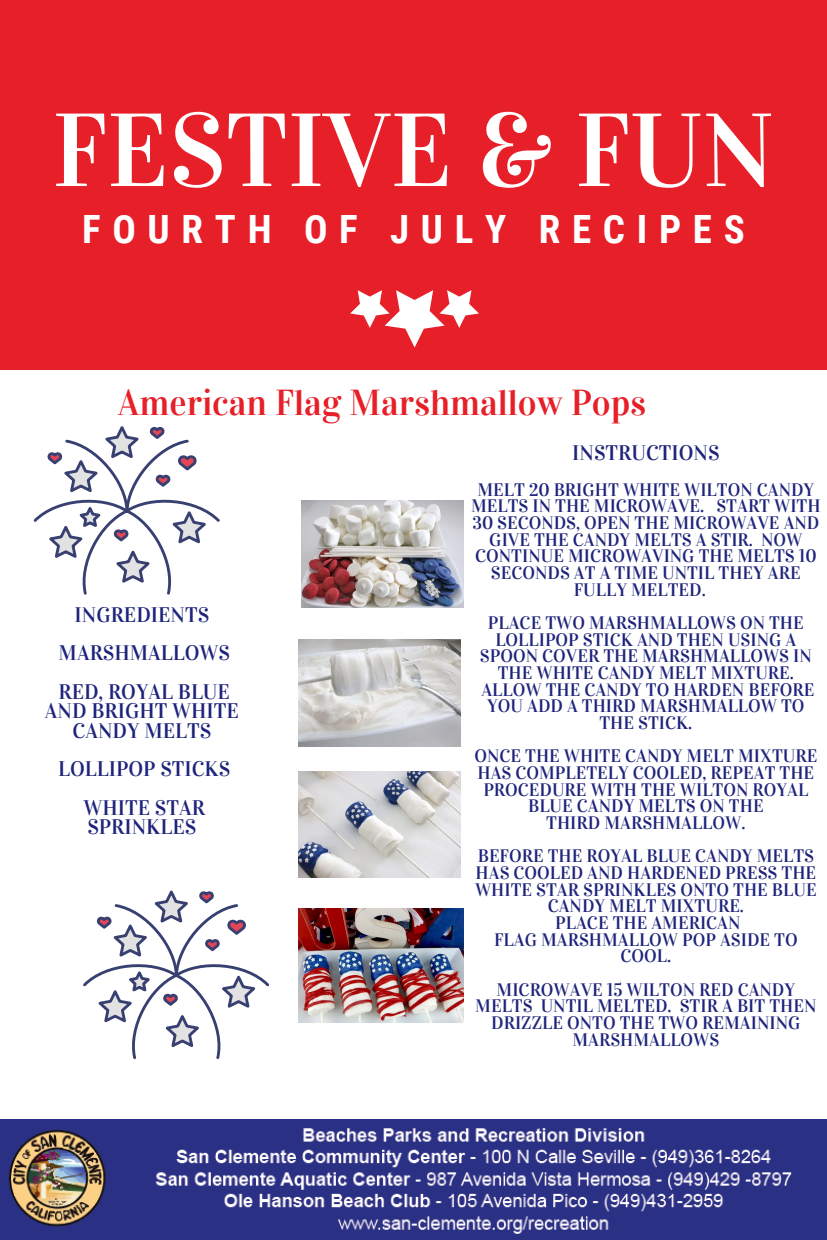
<style>
.page{position:relative;width:827px;height:1240px;background:#fff}
.page>*{position:absolute;margin:0;border:0;box-sizing:border-box;transform-origin:0 0}
.t1{font:103.95px "Vidaloka";color:#fff}
.t2{font:700 39px "Roboto Condensed";letter-spacing:.3em;color:#fff}
.t3{font:36px "Vidaloka";color:#e71f28}
.t4{font:21px/38.5px "Vidaloka";color:#1e247b;text-align:center}
.t5{font:18px/16.6px "Vidaloka";color:#1e247b;text-align:center}
</style>
<div class="page">
<div style="left:0;top:0;width:827px;height:369px;background:#e71f28"></div>
<svg style="left:350px;top:290px;width:129px;height:57px"></svg>
<img style="left:0;top:1120px;width:827px;height:120px">
<img style="left:298px;top:908px;width:165px;height:115px">
<img style="left:301px;top:500px;width:162px;height:107px">
<img style="left:298px;top:639px;width:162px;height:107px">
<img style="left:298px;top:771px;width:162px;height:107px">
<svg style="left:33px;top:426px;width:187px;height:169px"></svg>
<svg style="left:83px;top:890px;width:186px;height:169px"></svg>
<h1 class="t1" style="left:52px;top:88px;width:723px">FESTIVE &amp; FUN</h1>
<h2 class="t2" style="left:82px;top:207px;width:664px">FOURTH OF JULY RECIPES</h2>
<h3 class="t3" style="left:118px;top:381px;width:530px">American Flag Marshmallow Pops</h3>
<p class="t4" style="left:58px;top:596px;width:173px">INGREDIENTS<br>MARSHMALLOWS<br>RED, ROYAL BLUE</p>
<p class="t4" style="left:45px;top:701px;width:195px;line-height:19.2px">AND BRIGHT WHITE<br>CANDY MELTS</p>
<p class="t4" style="left:58px;top:750px;width:173px">LOLLIPOP STICKS<br>WHITE STAR</p>
<p class="t4" style="left:87px;top:807px;width:110px">SPRINKLES</p>
<p class="t4" style="left:572px;top:433px;width:149px">INSTRUCTIONS</p>
<p class="t5" style="left:477px;top:481px;width:338px">MELT 20 BRIGHT WHITE WILTON CANDY</p>
<p class="t5" style="left:471px;top:498px;width:351px">MELTS IN THE MICROWAVE. START WITH</p>
<p class="t5" style="left:472px;top:515px;width:349px">30 SECONDS, OPEN THE MICROWAVE AND</p>
<p class="t5" style="left:489px;top:531px;width:315px">GIVE THE CANDY MELTS A STIR. NOW</p>
<p class="t5" style="left:475px;top:548px;width:343px">CONTINUE MICROWAVING THE MELTS 10</p>
<p class="t5" style="left:491px;top:565px;width:311px">SECONDS AT A TIME UNTIL THEY ARE</p>
<p class="t5" style="left:574px;top:581px;width:133px">FULLY MELTED.</p>
<p class="t5" style="left:480px;top:615px;width:336px">PLACE TWO MARSHMALLOWS ON THE<br>LOLLIPOP STICK AND THEN USING A<br>SPOON COVER THE MARSHMALLOWS IN<br>THE WHITE CANDY MELT MIXTURE.<br>ALLOW THE CANDY TO HARDEN BEFORE<br>YOU ADD A THIRD MARSHMALLOW TO<br>THE STICK.</p>
<p class="t5" style="left:474px;top:748px;width:344px">ONCE THE WHITE CANDY MELT MIXTURE<br>HAS COMPLETELY COOLED, REPEAT THE<br>PROCEDURE WITH THE WILTON ROYAL<br>BLUE CANDY MELTS ON THE<br>THIRD MARSHMALLOW.</p>
<p class="t5" style="left:475px;top:848px;width:343px">BEFORE THE ROYAL BLUE CANDY MELTS<br>HAS COOLED AND HARDENED PRESS THE<br>WHITE STAR SPRINKLES ONTO THE BLUE<br>CANDY MELT MIXTURE.<br>PLACE THE AMERICAN<br>FLAG MARSHMALLOW POP ASIDE TO<br>COOL.</p>
<p class="t5" style="left:475px;top:981px;width:343px">MICROWAVE 15 WILTON RED CANDY<br>MELTS UNTIL MELTED. STIR A BIT THEN<br>DRIZZLE ONTO THE TWO REMAINING<br>MARSHMALLOWS</p>
</div>
